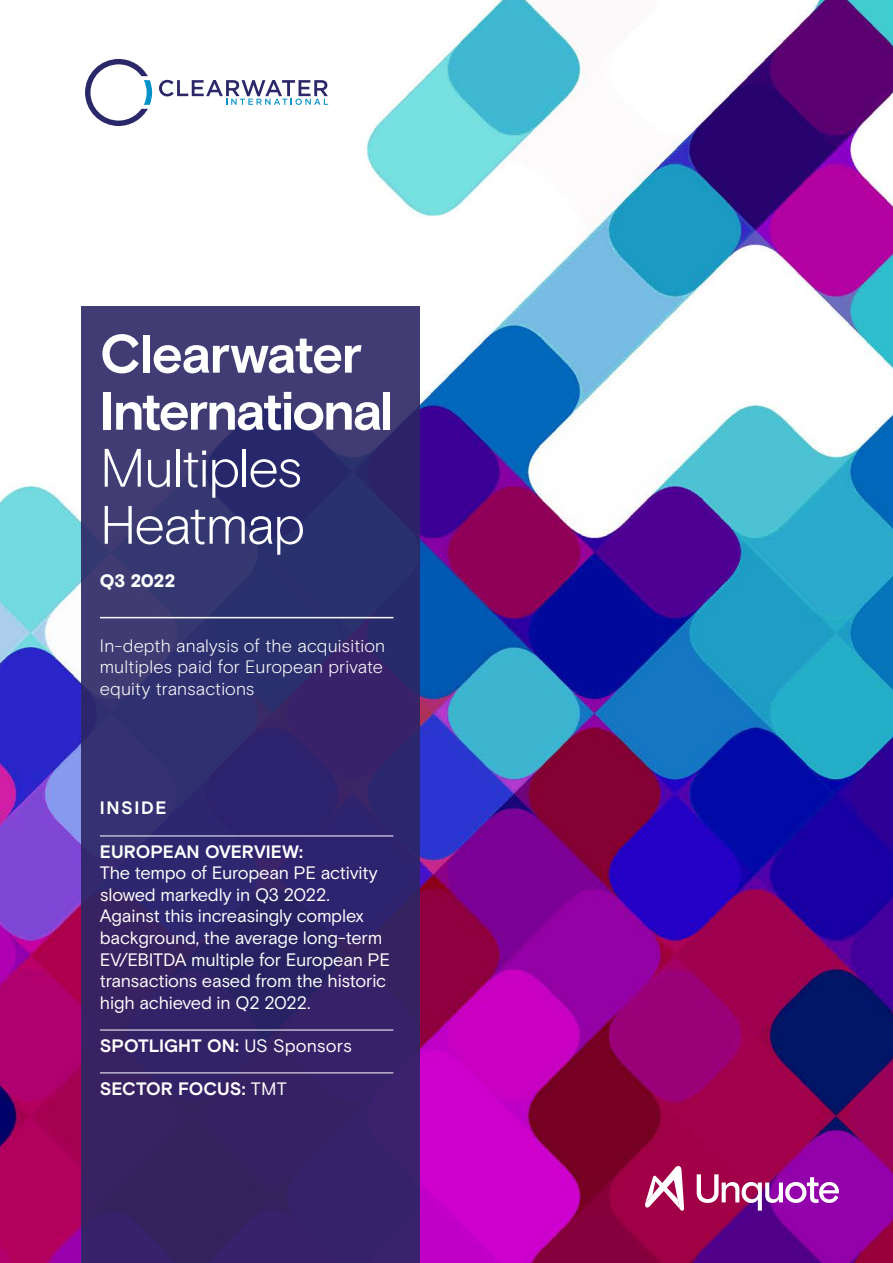
<style>
.page{position:relative;width:893px;height:1263px;background:#fff}
.page>*{position:absolute;margin:0;border:0;box-sizing:border-box;transform-origin:0 0}
.Cover_title{font:700 54px "Basis Grotesque";letter-spacing:-.04em;color:#fff}
.Cover_title-2{font:300 54px/57px "Basis Grotesque";letter-spacing:-.03em;color:#fff}
.Cover_-_light_with_r{font:18px/21.6px "Basis Grotesque";letter-spacing:-.015em;color:#fff}
.Cover_-_light_text_1{font:300 18px/21.6px "Basis Grotesque";letter-spacing:.005em;color:#fff;text-align:justify}
.Cover_-_light_with_r-2{font:700 18px "Basis Grotesque";letter-spacing:-.005em;color:#fff}
.Cover_title-3{font:700 18px "Basis Grotesque";letter-spacing:.085em;color:#fff}
.Cover_title-4{font:900 18px "Basis Grotesque";letter-spacing:-.01em;color:#fff}
.s1{font-weight:700}
.s2{font-weight:400}
</style>
<div class="page">
<img style="left:0;top:0;width:893px;height:1263px">
<div style="left:0;top:0;width:351px;height:342px;background:#fff"></div>
<svg style="left:85px;top:59px;width:67px;height:67px"></svg>
<svg style="left:159px;top:80px;width:169px;height:25px"></svg>
<svg style="left:81px;top:306px;width:338px;height:957px;background:#342b6b"></svg>
<hr style="left:100px;top:835px;width:293px;height:1px;background:#fff">
<hr style="left:100px;top:1030px;width:293px;height:1px;background:#fff">
<hr style="left:100px;top:1072px;width:293px;height:1px;background:#fff">
<hr style="left:100px;top:618px;width:293px;height:1px;background:#fff">
<hr style="left:100px;top:617px;width:293px;height:1px;background:#fff">
<svg style="left:645px;top:1165px;width:39px;height:46px"></svg>
<svg style="left:697px;top:1174px;width:142px;height:36px"></svg>
<p class="Cover_title" style="left:100px;top:322px;width:264px">Clearwater</p>
<p class="Cover_title" style="left:100px;top:379px;width:295px">International</p>
<p class="Cover_title-2" style="left:100px;top:439px;width:207px">Multiples<br>Heatmap</p>
<p class="Cover_title-4" style="left:100px;top:570px;width:77px">Q3 2022</p>
<p class="Cover_-_light_text_1" style="left:100px;top:634px;width:287px">In-depth analysis of the acquisition multiples paid for European private equity transactions</p>
<p class="Cover_title-3" style="left:100px;top:797px;width:68px">INSIDE</p>
<p class="Cover_-_light_with_r" style="left:100px;top:840px;width:292px"><span class="s1">EUROPEAN OVERVIEW:<br></span>The tempo of European PE activity slowed markedly in Q3 2022.<br>Against this increasingly complex background, the average long-term<br>EV/EBITDA multiple for European PE transactions eased from the historic high achieved in Q2 2022.</p>
<p class="Cover_-_light_with_r-2" style="left:100px;top:1035px;width:253px">SPOTLIGHT ON: <span class="s2">US Sponsors</span></p>
<p class="Cover_-_light_with_r-2" style="left:100px;top:1078px;width:188px">SECTOR FOCUS: <span class="s2">TMT</span></p>
</div>
